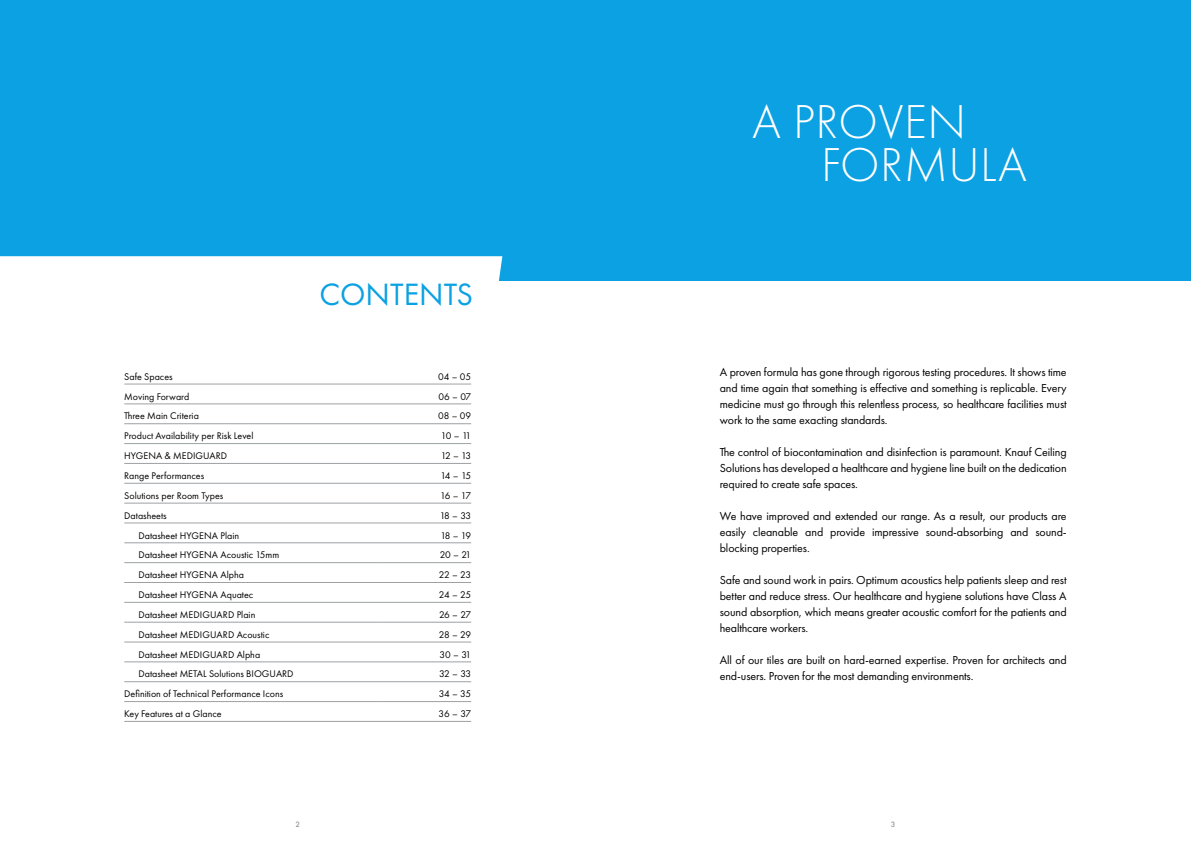
<style>
.page{position:relative;width:1191px;height:842px;background:#fff}
.page>*{position:absolute;margin:0;border:0;box-sizing:border-box;transform-origin:0 0}
.t1{font:300 49.4px/42.5px "Futura PT";letter-spacing:.01em;color:#fff}
.t2{font:32px "Futura PT";color:#0ba1e2}
.t3{font:12px/16px "Futura PT";letter-spacing:-.01em;color:#000;text-align:justify}
.t4{font:10px "Futura PT";color:#000}
.t5{font:8px "Futura PT";color:#777}
</style>
<div class="page">
<div style="left:0;top:0;width:1191px;height:281px;background:#0ba1e2"></div>
<div style="left:0;top:256px;width:502px;height:25px;background:#fff"></div>
<hr style="left:124px;top:384px;width:257px;height:1px;background:#9da1a4">
<hr style="left:381px;top:384px;width:90px;height:1px;background:#9da1a4">
<hr style="left:124px;top:404px;width:257px;height:1px;background:#9da1a4">
<hr style="left:381px;top:404px;width:90px;height:1px;background:#9da1a4">
<hr style="left:124px;top:424px;width:257px;height:1px;background:#9da1a4">
<hr style="left:381px;top:424px;width:90px;height:1px;background:#9da1a4">
<hr style="left:124px;top:443px;width:257px;height:1px;background:#9da1a4">
<hr style="left:381px;top:443px;width:90px;height:1px;background:#9da1a4">
<hr style="left:124px;top:463px;width:257px;height:1px;background:#9da1a4">
<hr style="left:381px;top:463px;width:90px;height:1px;background:#9da1a4">
<hr style="left:124px;top:483px;width:257px;height:1px;background:#9da1a4">
<hr style="left:381px;top:483px;width:90px;height:1px;background:#9da1a4">
<hr style="left:124px;top:503px;width:257px;height:1px;background:#9da1a4">
<hr style="left:381px;top:503px;width:90px;height:1px;background:#9da1a4">
<hr style="left:124px;top:523px;width:257px;height:1px;background:#9da1a4">
<hr style="left:381px;top:523px;width:90px;height:1px;background:#9da1a4">
<hr style="left:124px;top:543px;width:257px;height:1px;background:#9da1a4">
<hr style="left:381px;top:543px;width:90px;height:1px;background:#9da1a4">
<hr style="left:124px;top:562px;width:257px;height:1px;background:#9da1a4">
<hr style="left:381px;top:562px;width:90px;height:1px;background:#9da1a4">
<hr style="left:124px;top:582px;width:257px;height:1px;background:#9da1a4">
<hr style="left:381px;top:582px;width:90px;height:1px;background:#9da1a4">
<hr style="left:124px;top:602px;width:257px;height:1px;background:#9da1a4">
<hr style="left:381px;top:602px;width:90px;height:1px;background:#9da1a4">
<hr style="left:124px;top:622px;width:257px;height:1px;background:#9da1a4">
<hr style="left:381px;top:622px;width:90px;height:1px;background:#9da1a4">
<hr style="left:124px;top:642px;width:257px;height:1px;background:#9da1a4">
<hr style="left:381px;top:642px;width:90px;height:1px;background:#9da1a4">
<hr style="left:124px;top:662px;width:257px;height:1px;background:#9da1a4">
<hr style="left:381px;top:662px;width:90px;height:1px;background:#9da1a4">
<hr style="left:124px;top:681px;width:257px;height:1px;background:#9da1a4">
<hr style="left:381px;top:681px;width:90px;height:1px;background:#9da1a4">
<hr style="left:124px;top:701px;width:257px;height:1px;background:#9da1a4">
<hr style="left:381px;top:701px;width:90px;height:1px;background:#9da1a4">
<hr style="left:124px;top:721px;width:257px;height:1px;background:#9da1a4">
<hr style="left:381px;top:721px;width:90px;height:1px;background:#9da1a4">
<h2 class="t2" style="left:319px;top:276px;width:155px">CONTENTS</h2>
<p class="t4" style="left:124px;top:370px;width:50px">Safe Spaces</p>
<p class="t4" style="left:438px;top:370px;width:34px">04 – 05</p>
<p class="t4" style="left:124px;top:390px;width:66px">Moving Forward</p>
<p class="t4" style="left:438px;top:390px;width:34px">06 – 07</p>
<p class="t4" style="left:124px;top:410px;width:76px">Three Main Criteria</p>
<p class="t4" style="left:438px;top:410px;width:35px">08 – 09</p>
<p class="t4" style="left:124px;top:430px;width:131px">Product Availability per Risk Level</p>
<p class="t4" style="left:441px;top:430px;width:32px">10 – 11</p>
<p class="t4" style="left:124px;top:450px;width:104px">HYGENA &amp; MEDIGUARD</p>
<p class="t4" style="left:441px;top:450px;width:32px">12 – 13</p>
<p class="t4" style="left:124px;top:470px;width:81px">Range Performances</p>
<p class="t4" style="left:440px;top:470px;width:32px">14 – 15</p>
<p class="t4" style="left:124px;top:490px;width:100px">Solutions per Room Types</p>
<p class="t4" style="left:440px;top:490px;width:33px">16 – 17</p>
<p class="t4" style="left:124px;top:509px;width:44px">Datasheets</p>
<p class="t4" style="left:440px;top:509px;width:33px">18 – 33</p>
<p class="t4" style="left:138px;top:529px;width:102px">Datasheet HYGENA Plain</p>
<p class="t4" style="left:440px;top:529px;width:32px">18 – 19</p>
<p class="t4" style="left:138px;top:549px;width:142px">Datasheet HYGENA Acoustic 15mm</p>
<p class="t4" style="left:440px;top:549px;width:33px">20 – 21</p>
<p class="t4" style="left:138px;top:569px;width:107px">Datasheet HYGENA Alpha</p>
<p class="t4" style="left:439px;top:569px;width:34px">22 – 23</p>
<p class="t4" style="left:138px;top:589px;width:116px">Datasheet HYGENA Aquatec</p>
<p class="t4" style="left:439px;top:589px;width:34px">24 – 25</p>
<p class="t4" style="left:138px;top:609px;width:118px">Datasheet MEDIGUARD Plain</p>
<p class="t4" style="left:439px;top:609px;width:34px">26 – 27</p>
<p class="t4" style="left:138px;top:628px;width:132px">Datasheet MEDIGUARD Acoustic</p>
<p class="t4" style="left:439px;top:628px;width:34px">28 – 29</p>
<p class="t4" style="left:138px;top:648px;width:123px">Datasheet MEDIGUARD Alpha</p>
<p class="t4" style="left:439px;top:648px;width:33px">30 – 31</p>
<p class="t4" style="left:138px;top:668px;width:157px">Datasheet METAL Solutions BIOGUARD</p>
<p class="t4" style="left:439px;top:668px;width:34px">32 – 33</p>
<p class="t4" style="left:124px;top:688px;width:160px">Definition of Technical Performance Icons</p>
<p class="t4" style="left:439px;top:688px;width:34px">34 – 35</p>
<p class="t4" style="left:124px;top:708px;width:99px">Key Features at a Glance</p>
<p class="t4" style="left:438px;top:708px;width:34px">36 – 37</p>
<h1 class="t1" style="left:821px;top:101px;width:208px;text-indent:-69px">A PROVEN<br>FORMULA</h1>
<p class="t3" style="left:720px;top:364px;width:348px">A proven formula has gone through rigorous testing procedures. It shows time and time again that something is effective and something is replicable. Every medicine must go through this relentless process, so healthcare facilities must work to the same exacting standards.</p>
<p class="t3" style="left:720px;top:444px;width:348px">The control of biocontamination and disinfection is paramount. Knauf Ceiling Solutions has developed a healthcare and hygiene line built on the dedication required to create safe spaces.</p>
<p class="t3" style="left:720px;top:508px;width:348px">We have improved and extended our range. As a result, our products are easily cleanable and provide impressive sound-absorbing and sound&shy;blocking properties.</p>
<p class="t3" style="left:720px;top:572px;width:348px">Safe and sound work in pairs. Optimum acoustics help patients sleep and rest better and reduce stress. Our healthcare and hygiene solutions have Class A sound absorption, which means greater acoustic comfort for the patients and healthcare workers.</p>
<p class="t3" style="left:720px;top:652px;width:348px">All of our tiles are built on hard-earned expertise. Proven for architects and end-users. Proven for the most demanding environments.</p>
<p class="t5" style="left:295px;top:819px;width:6px">2</p>
<p class="t5" style="left:891px;top:819px;width:6px">3</p>
</div>
